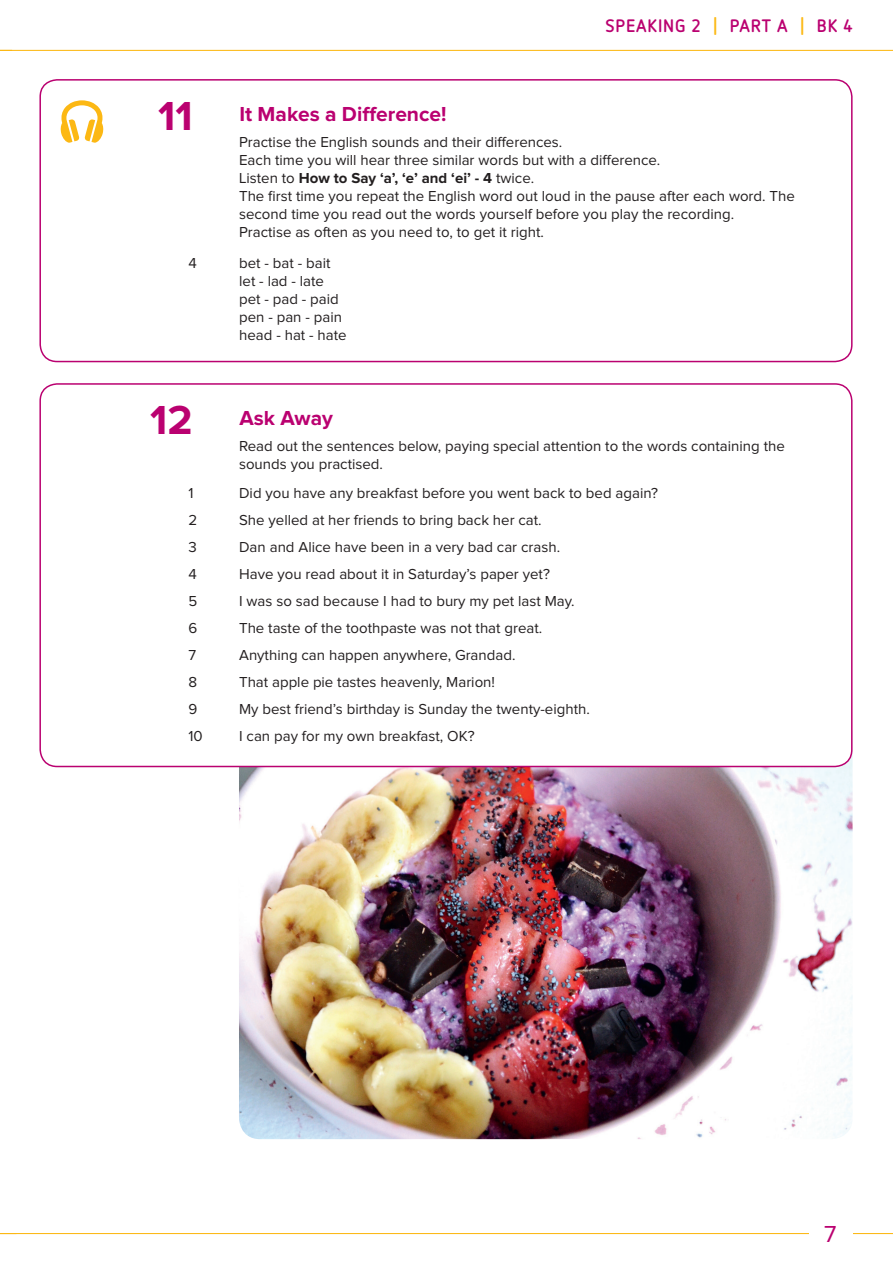
<style>
.page{position:relative;width:893px;height:1265px;background:#fff}
.page>*{position:absolute;margin:0;border:0;box-sizing:border-box;transform-origin:0 0}
.t1{font:700 42px "Proxima Nova";color:#ba0170}
.t2{font:24px "Proxima Nova";color:#ba0170}
.t3{font:700 21px "Proxima Nova";color:#ba0170}
.t4{font:700 18px "Netto OT";letter-spacing:.05em;color:#ba0170}
.t5{font:15px/18px "Proxima Nova";color:#231f20}
.s1{color:#fcb814}
.s2{font-weight:700}
</style>
<div class="page">
<hr style="left:0;top:1233px;width:893px;height:1px;background:#fcb814">
<div style="left:809px;top:1209px;width:43px;height:43px;background:#fff"></div>
<hr style="left:0;top:50px;width:893px;height:1px;background:#fcb814">
<img style="left:239px;top:754px;width:613px;height:385px">
<div style="left:39px;top:79px;width:813px;height:283px;border:2px solid #ba0170;border-radius:17px"></div>
<div style="left:40px;top:384px;width:811px;height:382px;background:#fff;border-radius:17px"></div>
<div style="left:39px;top:383px;width:813px;height:384px;border:2px solid #ba0170;border-radius:17px"></div>
<svg style="left:60px;top:100px;width:44px;height:43px"></svg>
<h1 class="t1" style="left:158px;top:97px;width:36px">11</h1>
<h3 class="t3" style="left:239px;top:104px;width:209px">It Makes a Difference!</h3>
<p class="t4" style="left:605px;top:15px;width:249px">SPEAKING 2 <span class="s1">|</span> PART A <span class="s1">|</span> BK 4</p>
<p class="t5" style="left:239px;top:134px;width:557px">Practise the English sounds and their differences.<br>Each time you will hear three similar words but with a difference.<br>Listen to <span class="s2">How to Say ‘a’, ‘e’ and ‘ei’ - 4</span> twice.<br>The first time you repeat the English word out loud in the pause after each word. The second time you read out the words yourself before you play the recording.<br>Practise as often as you need to, to get it right.</p>
<p class="t5" style="left:188px;top:255px;width:10px">4</p>
<p class="t5" style="left:239px;top:255px;width:109px">bet - bat - bait let - lad - late pet - pad - paid pen - pan - pain head - hat - hate</p>
<h1 class="t1" style="left:150px;top:401px;width:44px">12</h1>
<h3 class="t3" style="left:239px;top:408px;width:95px">Ask Away</h3>
<p class="t5" style="left:239px;top:438px;width:547px">Read out the sentences below, paying special attention to the words containing the sounds you practised.</p>
<p class="t5" style="left:188px;top:485px;width:7px">1</p>
<p class="t5" style="left:239px;top:485px;width:420px">Did you have any breakfast before you went back to bed again?</p>
<p class="t5" style="left:188px;top:512px;width:10px">2</p>
<p class="t5" style="left:239px;top:512px;width:304px">She yelled at her friends to bring back her cat.</p>
<p class="t5" style="left:188px;top:539px;width:10px">3</p>
<p class="t5" style="left:239px;top:539px;width:322px">Dan and Alice have been in a very bad car crash.</p>
<p class="t5" style="left:188px;top:566px;width:10px">4</p>
<p class="t5" style="left:239px;top:566px;width:312px">Have you read about it in Saturday’s paper yet?</p>
<p class="t5" style="left:188px;top:593px;width:10px">5</p>
<p class="t5" style="left:239px;top:593px;width:337px">I was so sad because I had to bury my pet last May.</p>
<p class="t5" style="left:188px;top:620px;width:10px">6</p>
<p class="t5" style="left:239px;top:620px;width:305px">The taste of the toothpaste was not that great.</p>
<p class="t5" style="left:188px;top:647px;width:9px">7</p>
<p class="t5" style="left:239px;top:647px;width:278px">Anything can happen anywhere, Grandad.</p>
<p class="t5" style="left:188px;top:674px;width:10px">8</p>
<p class="t5" style="left:239px;top:674px;width:257px">That apple pie tastes heavenly, Marion!</p>
<p class="t5" style="left:188px;top:701px;width:10px">9</p>
<p class="t5" style="left:239px;top:701px;width:352px">My best friend’s birthday is Sunday the twenty-eighth.</p>
<p class="t5" style="left:188px;top:728px;width:16px">10</p>
<p class="t5" style="left:239px;top:728px;width:237px">I can pay for my own breakfast, OK?</p>
<h2 class="t2" style="left:824px;top:1223px;width:14px">7</h2>
</div>
